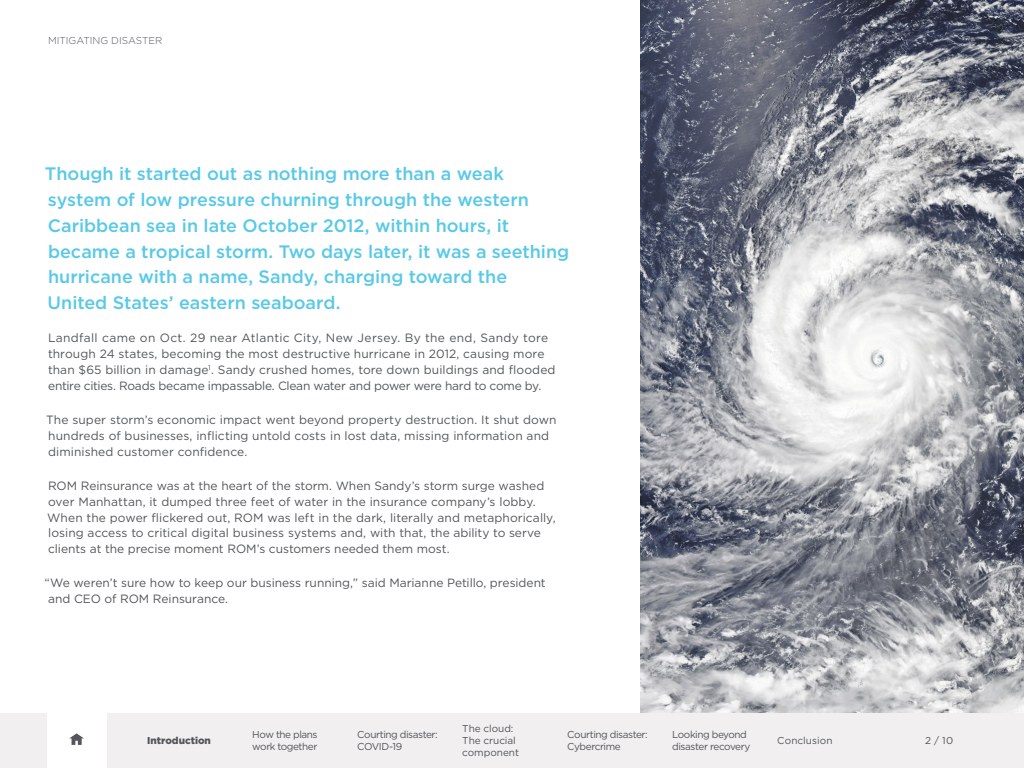
<style>
.page{position:relative;width:1024px;height:768px;background:#fff}
.page>*{position:absolute;margin:0;border:0;box-sizing:border-box;transform-origin:0 0}
.t1{font:500 18px/26px "Gotham";color:#58c9e7}
.t2{font:12px/16px "Gotham";letter-spacing:.005em;color:#52555b}
.t3{font:10px/12px "Gotham";letter-spacing:-.04em;color:#52555b}
.t4{font:10px/12px "Gotham";color:#52555b}
.t5{font:300 10px "Gotham";color:#52555b}
.t6{font:900 10px "Gotham";color:#52555b}
.t7{font:10px "Gotham";letter-spacing:.005em;color:#52555b}
</style>
<div class="page">
<div style="left:0;top:713px;width:1024px;height:55px;background:#f1efef"></div>
<div style="left:47px;top:713px;width:59px;height:55px;background:#fff"></div>
<svg style="left:69px;top:733px;width:15px;height:12px"></svg>
<img style="left:640px;top:0;width:384px;height:713px">
<p class="t5" style="left:48px;top:34px;width:116px">MITIGATING DISASTER</p>
<p class="t1" style="left:45px;top:160px;width:526px">Though it started out as nothing more than a weak system of low pressure churning through the western Caribbean sea in late October 2012, within hours, it became a tropical storm. Two days later, it was a seething hurricane with a name, Sandy, charging toward the<br>United States’ eastern seaboard.</p>
<p class="t2" style="left:48px;top:329px;width:509px">Landfall came on Oct. 29 near Atlantic City, New Jersey. By the end, Sandy tore through 24 states, becoming the most destructive hurricane in 2012, causing more than $65 billion in damage<sup>1</sup>. Sandy crushed homes, tore down buildings and flooded entire cities. Roads became impassable. Clean water and power were hard to come by.</p>
<p class="t2" style="left:46px;top:411px;width:512px">The super storm’s economic impact went beyond property destruction. It shut down hundreds of businesses, inflicting untold costs in lost data, missing information and diminished customer confidence.</p>
<p class="t2" style="left:47px;top:477px;width:510px">ROM Reinsurance was at the heart of the storm. When Sandy’s storm surge washed over Manhattan, it dumped three feet of water in the insurance company’s lobby.<br>When the power flickered out, ROM was left in the dark, literally and metaphorically, losing access to critical digital business systems and, with that, the ability to serve clients at the precise moment ROM’s customers needed them most.</p>
<p class="t2" style="left:45px;top:575px;width:503px">“We weren’t sure how to keep our business running,” said Marianne Petillo, president and CEO of ROM Reinsurance.</p>
<p class="t6" style="left:147px;top:733px;width:65px">Introduction</p>
<p class="t3" style="left:252px;top:728px;width:67px">How the plans work together</p>
<p class="t3" style="left:357px;top:728px;width:82px">Courting disaster:<br>COVID-19</p>
<p class="t4" style="left:462px;top:722px;width:58px">The cloud:<br>The crucial component</p>
<p class="t3" style="left:567px;top:728px;width:82px">Courting disaster:<br>Cybercrime</p>
<p class="t3" style="left:672px;top:728px;width:80px">Looking beyond disaster recovery</p>
<p class="t7" style="left:777px;top:734px;width:57px">Conclusion</p>
<p class="t3" style="left:925px;top:734px;width:30px">2 / 10</p>
</div>
